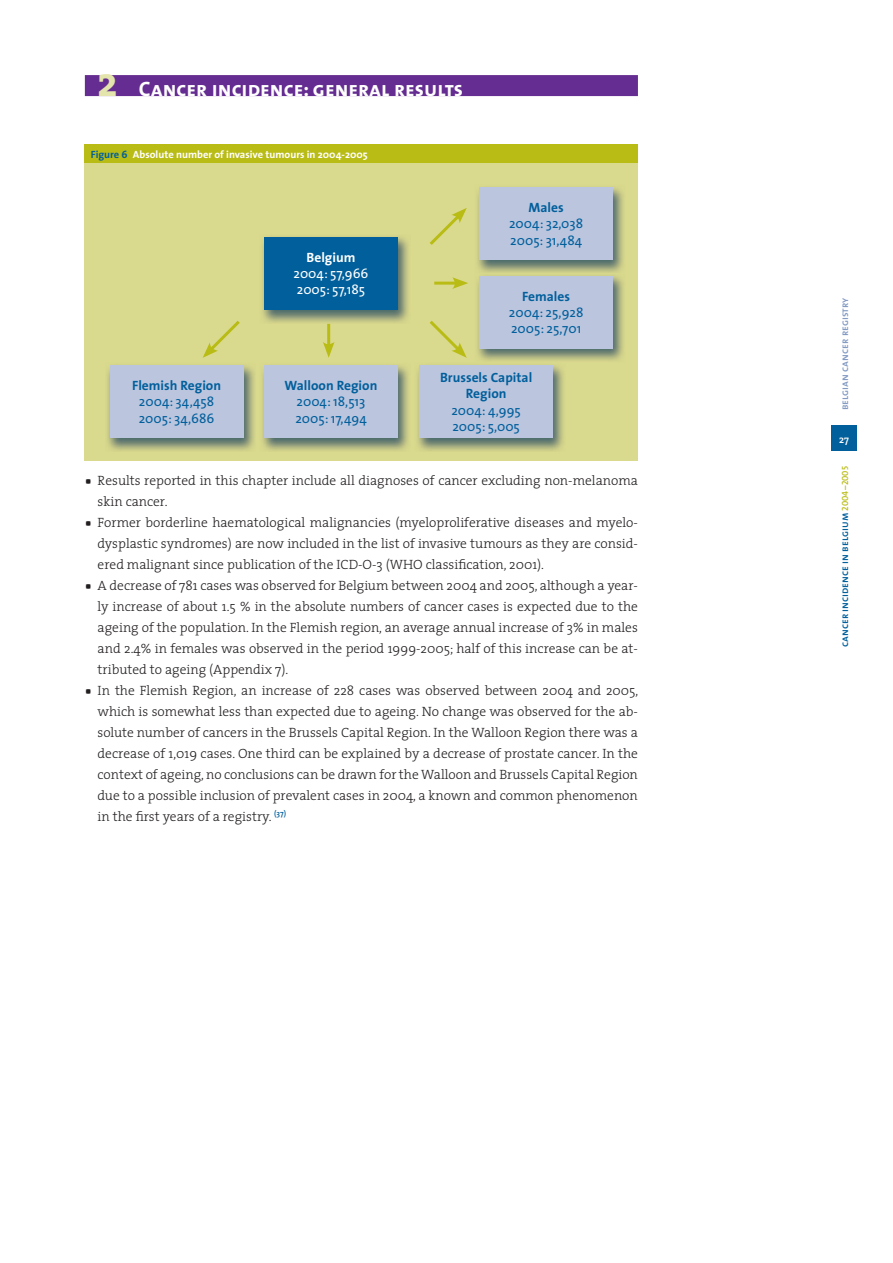
<style>
.page{position:relative;width:893px;height:1263px;background:#fff}
.page>*{position:absolute;margin:0;border:0;box-sizing:border-box;transform-origin:0 0}
.t1{font:21px "The Sans Bold Caps";color:#fff}
.t2{font:300 13.5px/21px "The Serif";color:#231f20}
.t3{font:13.5px/16.2px "The Sans";color:#015f9c}
.t4{font:700 13.5px/16.2px "The Sans";color:#015f9c;text-align:center}
.t5{font:13.5px/16.2px "The Sans";color:#fff}
.t6{font:700 13.5px "The Sans";color:#fff}
.t7{font:700 10.5px "The Sans";color:#fff}
.t8{font:10.5px "The Mix Semi Bold Caps";color:#015f9c}
.t9{font:10.5px "The Mix Semi Bold Caps";color:#839ac3}
.t10{font:600 10.5px "The Serif";color:#fff}
.s1{font-family:"The Serif";font-weight:700;font-size:42px;color:#e4e5ad}
.s2{color:#015f9c}
.s3{font-size:9px;color:#b9bc15}
</style>
<div class="page">
<div style="left:85px;top:75px;width:553px;height:21px;background:#652d91"></div>
<div style="left:85px;top:144px;width:553px;height:20px;background:#b9bc15"></div>
<div style="left:85px;top:164px;width:553px;height:297px;background:#dada8e"></div>
<img style="left:107px;top:365px;width:148px;height:86px">
<div style="left:110px;top:365px;width:133px;height:73px;background:#bbc5de"></div>
<img style="left:262px;top:366px;width:147px;height:85px">
<div style="left:264px;top:365px;width:134px;height:73px;background:#bbc5de"></div>
<img style="left:417px;top:366px;width:147px;height:85px">
<div style="left:419px;top:365px;width:134px;height:73px;background:#bbc5de"></div>
<img style="left:477px;top:188px;width:147px;height:173px">
<div style="left:479px;top:276px;width:134px;height:72px;background:#bbc5de"></div>
<img style="left:477px;top:273px;width:147px;height:1px">
<div style="left:479px;top:187px;width:134px;height:73px;background:#bbc5de"></div>
<img style="left:262px;top:237px;width:147px;height:87px">
<div style="left:264px;top:237px;width:134px;height:73px;background:#015f9c"></div>
<svg style="left:203px;top:320px;width:37px;height:38px"></svg>
<svg style="left:429px;top:320px;width:38px;height:38px"></svg>
<hr style="left:327px;top:324px;width:3px;height:23px;background:#b9bc15">
<svg style="left:323px;top:342px;width:11px;height:16px"></svg>
<hr style="left:434px;top:282px;width:24px;height:3px;background:#b9bc15">
<svg style="left:452px;top:277px;width:16px;height:12px"></svg>
<svg style="left:429px;top:208px;width:38px;height:37px"></svg>
<div style="left:831px;top:425px;width:26px;height:26px;background:#015f9c"></div>
<h1 class="t1" style="left:98px;top:77px;width:367px"><span class="s1">2</span> Cancer incidence: general results</h1>
<p class="t7" style="left:91px;top:150px;width:278px"><span class="s2">Figure 6</span> Absolute number of invasive tumours in 2004-2005</p>
<p class="t4" style="left:132px;top:379px;width:91px">Flemish Region</p>
<p class="t3" style="left:139px;top:395px;width:77px">2004: 34,458<br>2005: 34,686</p>
<p class="t6" style="left:306px;top:252px;width:50px">Belgium</p>
<p class="t5" style="left:293px;top:267px;width:76px">2004: 57,966<br>2005: 57,185</p>
<p class="t4" style="left:284px;top:379px;width:94px">Walloon Region</p>
<p class="t3" style="left:295px;top:395px;width:73px">2004: 18,513<br>2005: 17,494</p>
<p class="t4" style="left:528px;top:201px;width:37px">Males</p>
<p class="t3" style="left:509px;top:217px;width:76px">2004: 32,038<br>2005: 31,484</p>
<p class="t4" style="left:522px;top:290px;width:49px">Females</p>
<p class="t3" style="left:509px;top:306px;width:76px">2004: 25,928<br>2005: 25,701</p>
<p class="t4" style="left:440px;top:371px;width:94px">Brussels Capital<br>Region</p>
<p class="t3" style="left:451px;top:403px;width:71px">2004: 4,995<br>2005: 5,005</p>
<p class="t2" style="left:98px;top:471px;width:542px">Results reported in this chapter include all diagnoses of cancer excluding non-melanoma skin cancer.<br>Former borderline haematological malignancies (myeloproliferative diseases and myelo&shy;dysplastic syndromes) are now included in the list of invasive tumours as they are consid&shy;ered malignant since publication of the ICD-O-3 (WHO classification, 2001).<br>A decrease of 781 cases was observed for Belgium between 2004 and 2005, although a year&shy;ly increase of about 1.5 % in the absolute numbers of cancer cases is expected due to the ageing of the population. In the Flemish region, an average annual increase of 3% in males and 2.4% in females was observed in the period 1999-2005; half of this increase can be at&shy;tributed to ageing (Appendix 7).<br>In the Flemish Region, an increase of 228 cases was observed between 2004 and 2005, which is somewhat less than expected due to ageing. No change was observed for the ab&shy;solute number of cancers in the Brussels Capital Region. In the Walloon Region there was a decrease of 1,019 cases. One third can be explained by a decrease of prostate cancer. In the context of ageing, no conclusions can be drawn for the Walloon and Brussels Capital Region due to a possible inclusion of prevalent cases in 2004, a known and common phenomenon in the first years of a registry. <sup>(37)</sup></p>
<p class="t9" style="left:838px;top:410px;width:114px;rotate:-90deg">belgian cancer registry</p>
<p class="t10" style="left:839px;top:435px;width:11px">27</p>
<p class="t8" style="left:838px;top:647px;width:183px;rotate:-90deg">cancer incidence in belgium <span class="s3">2004–2005</span></p>
</div>
